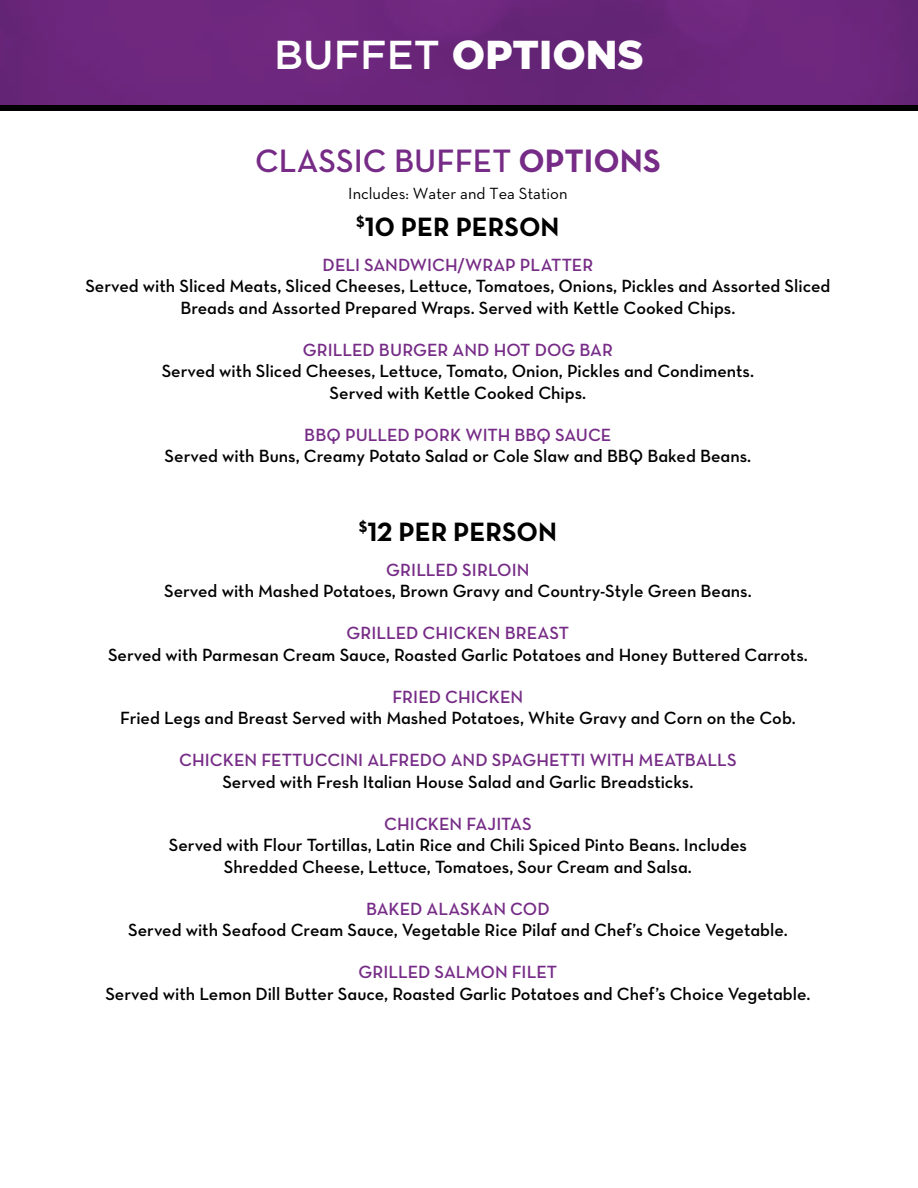
<style>
.page{position:relative;width:918px;height:1188px;background:#fff}
.page>*{position:absolute;margin:0;border:0;box-sizing:border-box;transform-origin:0 0}
.t1{font:900 40.35px "Gotham";color:#fff}
.t2{font:33px "Neutra Text Demi Alt";color:#762b86}
.t3{font:27px "Neutra Text Bold Alt";color:#000}
.t4{font:18px/21.6px "Neutra Text Demi Alt";color:#000;text-align:center}
.t5{font:18px "Neutra Text Demi Alt";color:#762b86}
.t6{font:16.5px "Neutra Text";color:#000}
.s1{font-weight:500}
.s2{font-family:"Neutra Text Bold Alt"}
</style>
<div class="page">
<div style="left:0;top:0;width:918px;height:105px;background:#6c277d"></div>
<div style="left:0;top:105px;width:918px;height:6px;background:#000"></div>
<h1 class="t1" style="left:274px;top:31px;width:371px"><span class="s1">BUFFET</span> OPTIONS</h1>
<h2 class="t2" style="left:255px;top:140px;width:407px">CLASSIC BUFFET <span class="s2">OPTIONS</span></h2>
<p class="t6" style="left:348px;top:184px;width:221px">Includes: Water and Tea Station</p>
<h3 class="t3" style="left:356px;top:210px;width:205px"><sup>$</sup>10 PER PERSON</h3>
<p class="t5" style="left:323px;top:254px;width:272px">DELI SANDWICH/WRAP PLATTER</p>
<p class="t4" style="left:85px;top:275px;width:747px">Served with Sliced Meats, Sliced Cheeses, Lettuce, Tomatoes, Onions, Pickles and Assorted Sliced<br>Breads and Assorted Prepared Wraps. Served with Kettle Cooked Chips.</p>
<p class="t5" style="left:303px;top:339px;width:312px">GRILLED BURGER AND HOT DOG BAR</p>
<p class="t4" style="left:162px;top:360px;width:594px">Served with Sliced Cheeses, Lettuce, Tomato, Onion, Pickles and Condiments.<br>Served with Kettle Cooked Chips.</p>
<p class="t5" style="left:304px;top:424px;width:309px">BBQ PULLED PORK WITH BBQ SAUCE</p>
<p class="t4" style="left:165px;top:445px;width:588px">Served with Buns, Creamy Potato Salad or Cole Slaw and BBQ Baked Beans.</p>
<h3 class="t3" style="left:359px;top:515px;width:200px"><sup>$</sup>12 PER PERSON</h3>
<p class="t5" style="left:386px;top:559px;width:145px">GRILLED SIRLOIN</p>
<p class="t4" style="left:164px;top:580px;width:589px">Served with Mashed Potatoes, Brown Gravy and Country-Style Green Beans.</p>
<p class="t5" style="left:347px;top:622px;width:224px">GRILLED CHICKEN BREAST</p>
<p class="t4" style="left:108px;top:644px;width:701px">Served with Parmesan Cream Sauce, Roasted Garlic Potatoes and Honey Buttered Carrots.</p>
<p class="t5" style="left:393px;top:686px;width:132px">FRIED CHICKEN</p>
<p class="t4" style="left:120px;top:707px;width:677px">Fried Legs and Breast Served with Mashed Potatoes, White Gravy and Corn on the Cob.</p>
<p class="t5" style="left:179px;top:749px;width:559px">CHICKEN FETTUCCINI ALFREDO AND SPAGHETTI WITH MEATBALLS</p>
<p class="t4" style="left:222px;top:771px;width:473px">Served with Fresh Italian House Salad and Garlic Breadsticks.</p>
<p class="t5" style="left:384px;top:812px;width:149px">CHICKEN FAJITAS</p>
<p class="t4" style="left:169px;top:834px;width:580px">Served with Flour Tortillas, Latin Rice and Chili Spiced Pinto Beans. Includes<br>Shredded Cheese, Lettuce, Tomatoes, Sour Cream and Salsa.</p>
<p class="t5" style="left:366px;top:898px;width:185px">BAKED ALASKAN COD</p>
<p class="t4" style="left:128px;top:919px;width:661px">Served with Seafood Cream Sauce, Vegetable Rice Pilaf and Chef’s Choice Vegetable.</p>
<p class="t5" style="left:359px;top:961px;width:200px">GRILLED SALMON FILET</p>
<p class="t4" style="left:105px;top:982px;width:707px">Served with Lemon Dill Butter Sauce, Roasted Garlic Potatoes and Chef’s Choice Vegetable.</p>
</div>
